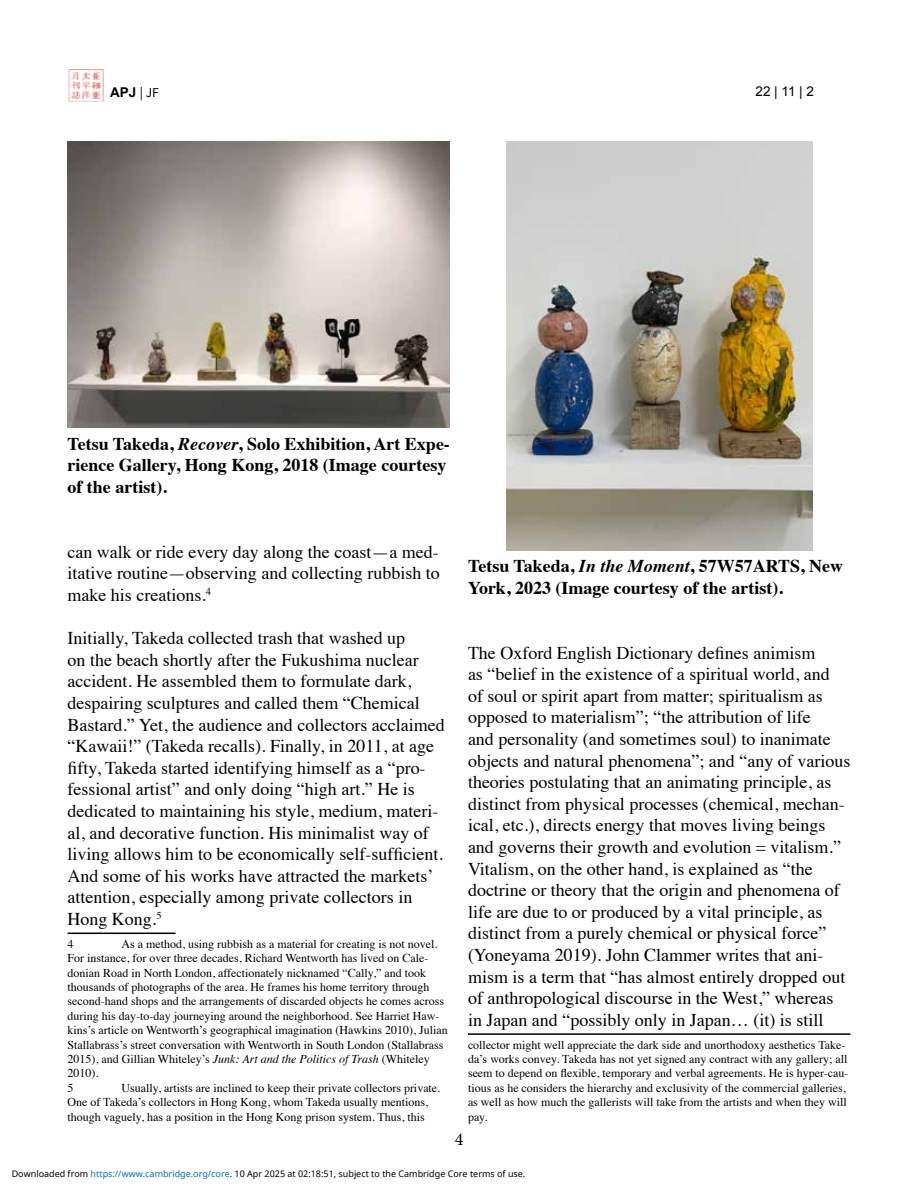
<style>
.page{position:relative;width:918px;height:1188px;background:#fff}
.page>*{position:absolute;margin:0;border:0;box-sizing:border-box;transform-origin:0 0}
.t1{font:18px/21.6px "Times";color:#000}
.t2{font:700 18px/21.6px "Times";color:#000}
.t3{font:18px "Minion Pro";color:#000}
.t4{font:13.5px "Arial";color:#000101}
.t5{font:700 13.5px "Arial";color:#030000}
.t6{font:12px/14.4px "Times";color:#000}
.t7{font:9px "Noto Sans";color:#000}
.s1{font-family:"Source Sans 3";font-weight:400}
.s2{font-style:italic}
.s3{color:#0172cf}
</style>
<div class="page">
<img style="left:68px;top:69px;width:38px;height:34px">
<hr style="left:68px;top:933px;width:108px;height:1px;background:#000">
<hr style="left:468px;top:1033px;width:382px;height:2px;background:#000">
<img style="left:68px;top:141px;width:382px;height:287px">
<img style="left:506px;top:141px;width:306px;height:409px">
<p class="t5" style="left:110px;top:84px;width:50px">APJ <span class="s1">| JF</span></p>
<p class="t4" style="left:756px;top:83px;width:60px">22 | 11 | 2</p>
<p class="t2" style="left:68px;top:431px;width:384px">Tetsu Takeda, <span class="s2">Recover</span>, Solo Exhibition, Art Expe&shy;rience Gallery, Hong Kong, 2018 (Image courtesy of the artist).</p>
<p class="t1" style="left:68px;top:539px;width:374px;text-align:justify">can walk or ride every day along the coast—a med&shy;itative routine—observing and collecting rubbish to make his creations.<sup>4</sup></p>
<p class="t1" style="left:68px;top:626px;width:379px">Initially, Takeda collected trash that washed up<br>on the beach shortly after the Fukushima nuclear accident. He assembled them to formulate dark, despairing sculptures and called them “Chemical Bastard.” Yet, the audience and collectors acclaimed “Kawaii!” (Takeda recalls). Finally, in 2011, at age fifty, Takeda started identifying himself as a “pro&shy;fessional artist” and only doing “high art.” He is dedicated to maintaining his style, medium, materi&shy;al, and decorative function. His minimalist way of living allows him to be economically self-sufficient.<br>And some of his works have attracted the markets’ attention, especially among private collectors in Hong Kong.<sup>5</sup></p>
<p class="t6" style="left:68px;top:935px;width:7px">4</p>
<p class="t6" style="left:68px;top:935px;width:382px;text-indent:54px">As a method, using rubbish as a material for creating is not novel.<br>For instance, for over three decades, Richard Wentworth has lived on Cale&shy;donian Road in North London, affectionately nicknamed “Cally,” and took thousands of photographs of the area. He frames his home territory through second-hand shops and the arrangements of discarded objects he comes across during his day-to-day journeying around the neighborhood. See Harriet Haw&shy;kins’s article on Wentworth’s geographical imagination (Hawkins 2010), Julian Stallabrass’s street conversation with Wentworth in South London (Stallabrass 2015), and Gillian Whiteley’s <span class="s2">Junk: Art and the Politics of Trash</span> (Whiteley 2010).<br>5</p>
<p class="t6" style="left:68px;top:1079px;width:374px;text-indent:54px">Usually, artists are inclined to keep their private collectors private.<br>One of Takeda’s collectors in Hong Kong, whom Takeda usually mentions, though vaguely, has a position in the Hong Kong prison system. Thus, this</p>
<p class="t2" style="left:468px;top:553px;width:377px">Tetsu Takeda, <span class="s2">In the Moment</span>, 57W57ARTS, New<br>York, 2023 (Image courtesy of the artist).</p>
<p class="t1" style="left:468px;top:640px;width:384px">The Oxford English Dictionary defines animism<br>as “belief in the existence of a spiritual world, and<br>of soul or spirit apart from matter; spiritualism as opposed to materialism”; “the attribution of life<br>and personality (and sometimes soul) to inanimate objects and natural phenomena”; and “any of various theories postulating that an animating principle, as distinct from physical processes (chemical, mechan&shy;ical, etc.), directs energy that moves living beings and governs their growth and evolution = vitalism.” Vitalism, on the other hand, is explained as “the doctrine or theory that the origin and phenomena of life are due to or produced by a vital principle, as distinct from a purely chemical or physical force” (Yoneyama 2019). John Clammer writes that ani&shy;mism is a term that “has almost entirely dropped out of anthropological discourse in the West,” whereas in Japan and “possibly only in Japan… (it) is still</p>
<p class="t6" style="left:468px;top:1036px;width:382px">collector might well appreciate the dark side and unorthodoxy aesthetics Take&shy;da’s works convey. Takeda has not yet signed any contract with any gallery; all seem to depend on flexible, temporary and verbal agreements. He is hyper-cau&shy;tious as he considers the hierarchy and exclusivity of the commercial galleries, as well as how much the gallerists will take from the artists and when they will pay.</p>
<p class="t3" style="left:455px;top:1127px;width:10px">4</p>
<p class="t7" style="left:12px;top:1168px;width:515px">Downloaded from <span class="s3">https://www.cambridge.org/core</span>. 10 Apr 2025 at 02:18:51, subject to the Cambridge Core terms of use.</p>
</div>
